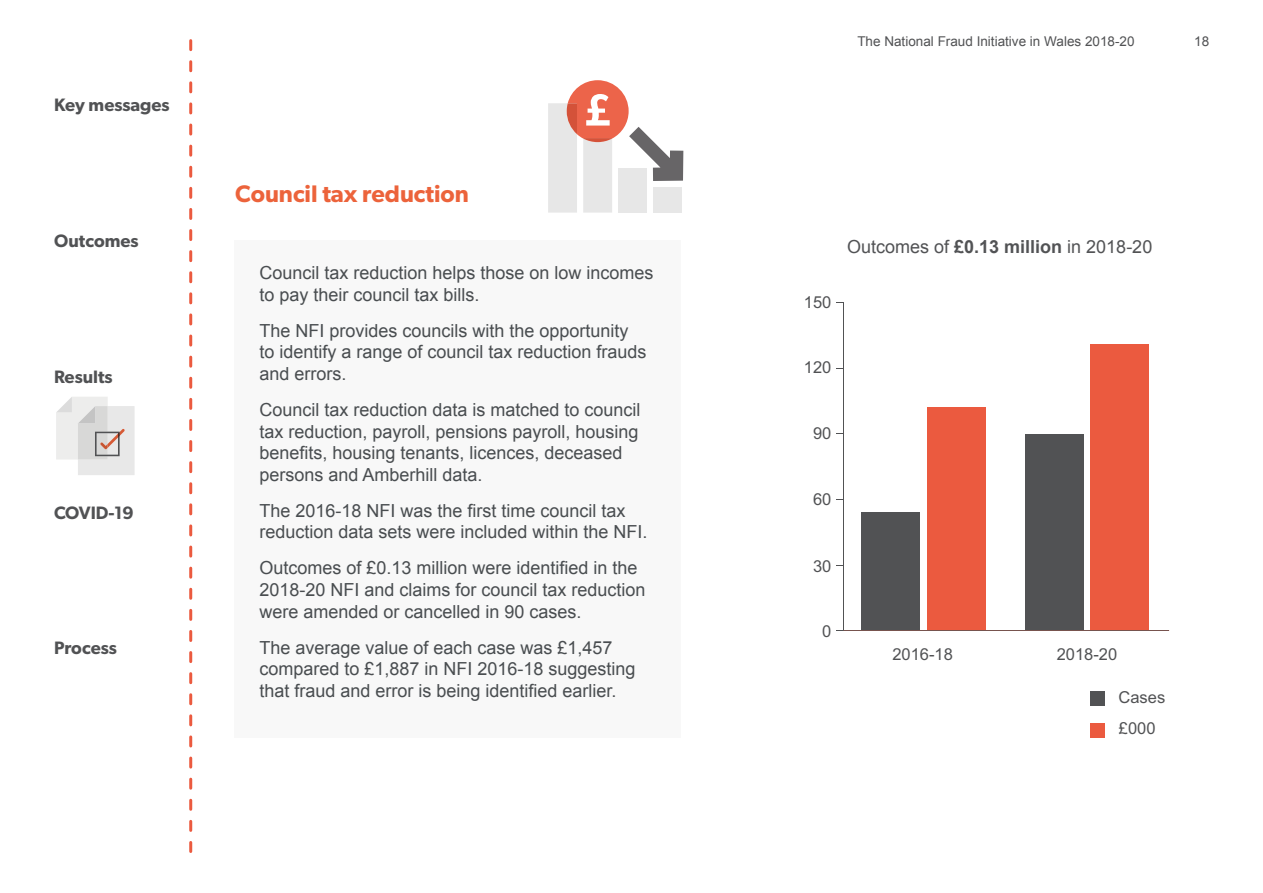
<style>
.page{position:relative;width:1263px;height:893px;background:#fff}
.page>*{position:absolute;margin:0;border:0;box-sizing:border-box;transform-origin:0 0}
.t1{font:600 24px "Gibson";color:#ec633b}
.Body_text{font:18px/21.6px "Arial";color:#494d50}
.t2{font:600 18px "Gibson";color:#515254}
.Box___Figure_Heading{font:18px "Arial";color:#525355}
.t3{font:16.5px/31px "Arial";color:#515254}
.t4{font:13.5px "Arial";color:#515254}
.s1{font-weight:700}
</style>
<div class="page">
<svg style="left:189px;top:41px;width:3px;height:810px"></svg>
<svg style="left:56px;top:397px;width:79px;height:78px;background:#e4e2e1"></svg>
<div style="left:234px;top:240px;width:446px;height:498px;background:#f8f8f8"></div>
<div style="left:861px;top:513px;width:59px;height:118px;background:#515254"></div>
<div style="left:1025px;top:434px;width:59px;height:197px;background:#515254"></div>
<div style="left:927px;top:408px;width:59px;height:223px;background:#eb5a3f"></div>
<div style="left:1090px;top:344px;width:59px;height:287px;background:#eb5a3f"></div>
<div style="left:1090px;top:722px;width:15px;height:15px;background:#eb5a3f"></div>
<div style="left:1090px;top:691px;width:15px;height:15px;background:#515254"></div>
<hr style="left:843px;top:303px;width:1px;height:328px;background:#515254">
<hr style="left:836px;top:631px;width:333px;height:1px;background:#515254">
<svg style="left:548px;top:80px;width:135px;height:133px"></svg>
<p class="t2" style="left:54px;top:94px;width:117px">Key messages</p>
<p class="t2" style="left:54px;top:230px;width:86px">Outcomes</p>
<p class="t2" style="left:54px;top:366px;width:60px">Results</p>
<p class="t2" style="left:54px;top:502px;width:81px">COVID-19</p>
<p class="t2" style="left:54px;top:637px;width:64px">Process</p>
<h2 class="t1" style="left:235px;top:179px;width:235px">Council tax reduction</h2>
<p class="Body_text" style="left:259px;top:262px;width:396px">Council tax reduction helps those on low incomes to pay their council tax bills.</p>
<p class="Body_text" style="left:259px;top:320px;width:389px">The NFI provides councils with the opportunity to identify a range of council tax reduction frauds and errors.</p>
<p class="Body_text" style="left:259px;top:399px;width:383px">Council tax reduction data is matched to council tax reduction, payroll, pensions payroll, housing benefits, housing tenants, licences, deceased persons and Amberhill data.</p>
<p class="Body_text" style="left:259px;top:500px;width:390px">The 2016-18 NFI was the first time council tax reduction data sets were included within the NFI.</p>
<p class="Body_text" style="left:259px;top:557px;width:388px">Outcomes of £0.13 million were identified in the<br>2018-20 NFI and claims for council tax reduction were amended or cancelled in 90 cases.</p>
<p class="Body_text" style="left:259px;top:637px;width:378px">The average value of each case was £1,457 compared to £1,887 in NFI 2016-18 suggesting that fraud and error is being identified earlier.</p>
<p class="t4" style="left:857px;top:32px;width:279px">The National Fraud Initiative in Wales 2018-20</p>
<p class="t4" style="left:1194px;top:32px;width:17px">18</p>
<p class="t3" style="left:804px;top:287px;width:29px">150</p>
<p class="Box___Figure_Heading" style="left:847px;top:235px;width:307px">Outcomes of <span class="s1">£0.13 million</span> in 2018-20</p>
<p class="t3" style="left:804px;top:352px;width:29px">120</p>
<p class="t3" style="left:813px;top:418px;width:20px">90</p>
<p class="t3" style="left:813px;top:484px;width:20px">60</p>
<p class="t3" style="left:813px;top:551px;width:20px">30</p>
<p class="t3" style="left:822px;top:615px;width:11px">0</p>
<p class="t3" style="left:892px;top:639px;width:62px">2016-18</p>
<p class="t3" style="left:1057px;top:639px;width:62px">2018-20</p>
<p class="t3" style="left:1118px;top:682px;width:48px">Cases £000</p>
</div>
